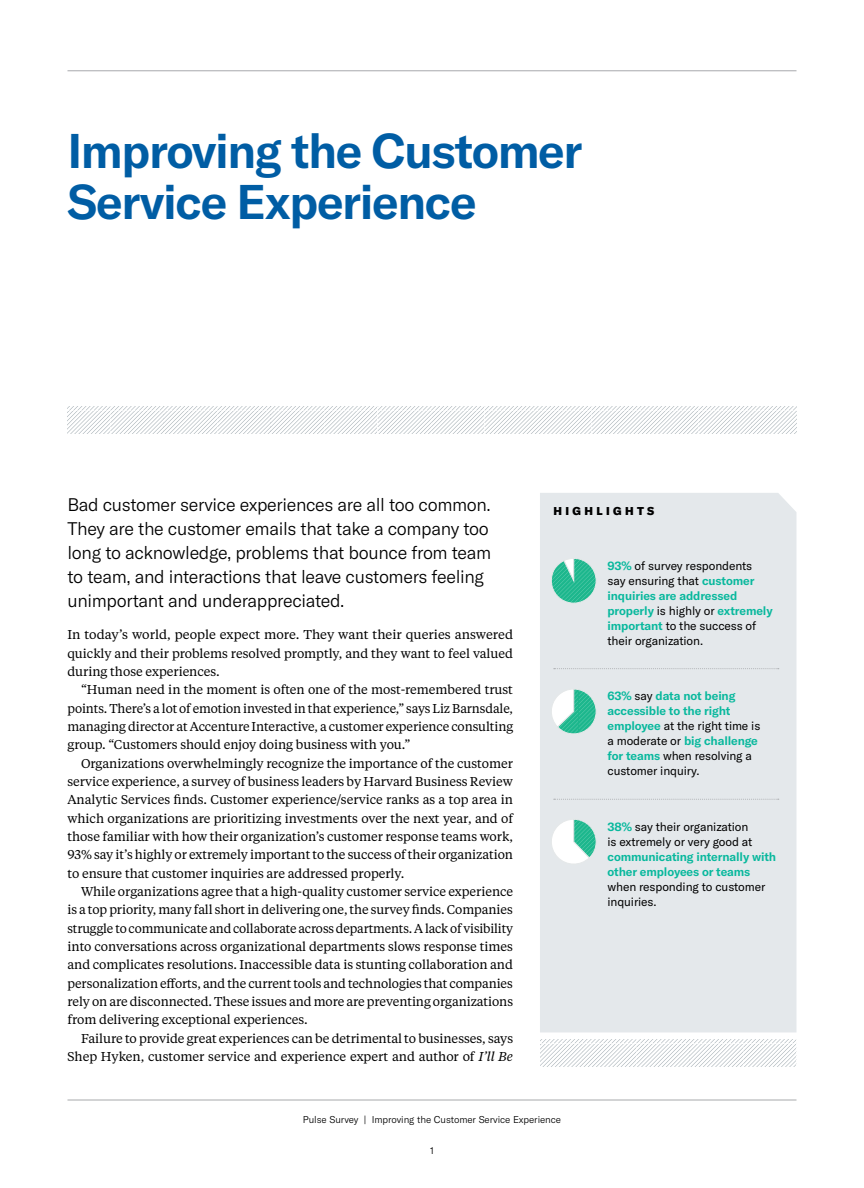
<style>
.page{position:relative;width:864px;height:1188px;background:#fff}
.page>*{position:absolute;margin:0;border:0;box-sizing:border-box;transform-origin:0 0}
.INT_TITLE{font:600 48px/51px "GT America";letter-spacing:-.03em;color:#005da4}
.INT_INTRO{font:300 18px/24px "GT America";letter-spacing:-.02em;color:#000}
.INT_BODY{font:12.75px/18.3px "Tiempos Text";letter-spacing:-.005em;color:#000;text-align:justify}
.INT_BODY_FIRST{font:12.75px/18.3px "Tiempos Text";letter-spacing:-.005em;color:#000;text-align:justify}
.HIGHLIGHTS_TEXT{font:12px/15px "GT America";letter-spacing:-.01em;color:#000}
.HIGHLIGHTS_TEXT_LAST{font:12px/15px "GT America";letter-spacing:-.01em;color:#000}
.HIGHLIGHTS_TEXT-2{font:600 12px/15px "GT America";letter-spacing:-.01em;color:#08b89d}
.t1{font:900 11.25px "GT America";letter-spacing:.3em;color:#000}
.t2{font:300 9.75px "GT America";letter-spacing:-.01em;color:#000}
.s1{font-style:italic}
.s2{font-weight:600;color:#08b89d}
.s3{font-weight:400;color:#000}
</style>
<div class="page">
<hr style="left:0;top:0;width:1px;height:1188px;background:#e4e8eb">
<div style="left:540px;top:493px;width:256px;height:539px;background:#e4e8eb"></div>
<svg style="left:68px;top:407px;width:728px;height:27px"></svg>
<svg style="left:540px;top:1040px;width:256px;height:26px"></svg>
<hr style="left:68px;top:1100px;width:728px;height:1px;background:#a7a9ac">
<hr style="left:68px;top:70px;width:728px;height:1px;background:#a7a9ac">
<svg style="left:551px;top:819px;width:46px;height:46px"></svg>
<svg style="left:551px;top:689px;width:46px;height:45px"></svg>
<svg style="left:551px;top:558px;width:46px;height:46px;background:#6acbb1"></svg>
<svg style="left:554px;top:668px;width:225px;height:1px"></svg>
<svg style="left:554px;top:799px;width:225px;height:1px"></svg>
<p class="INT_TITLE" style="left:68px;top:125px;width:517px">Improving the Customer<br>Service Experience</p>
<p class="INT_INTRO" style="left:68px;top:493px;width:425px">Bad customer service experiences are all too common.<br>They are the customer emails that take a company too long to acknowledge, problems that bounce from team to team, and interactions that leave customers feeling unimportant and underappreciated.</p>
<p class="INT_BODY_FIRST" style="left:68px;top:625px;width:447px">In today’s world, people expect more. They want their queries answered quickly and their problems resolved promptly, and they want to feel valued during those experiences.</p>
<p class="INT_BODY" style="left:68px;top:680px;width:447px;text-indent:14px">“Human need in the moment is often one of the most-remembered trust points. There’s a lot of emotion invested in that experience,” says Liz Barnsdale, managing director at Accenture Interactive, a customer experience consulting group. “Customers should enjoy doing business with you.”</p>
<p class="INT_BODY" style="left:68px;top:753px;width:447px;text-indent:14px">Organizations overwhelmingly recognize the importance of the customer service experience, a survey of business leaders by Harvard Business Review Analytic Services finds. Customer experience/service ranks as a top area in which organizations are prioritizing investments over the next year, and of those familiar with how their organization’s customer response teams work, 93% say it’s highly or extremely important to the success of their organization to ensure that customer inquiries are addressed properly.</p>
<p class="INT_BODY" style="left:68px;top:882px;width:447px;text-indent:14px">While organizations agree that a high-quality customer service experience is a top priority, many fall short in delivering one, the survey finds. Companies struggle to communicate and collaborate across departments. A lack of visibility into conversations across organizational departments slows response times and complicates resolutions. Inaccessible data is stunting collaboration and personalization efforts, and the current tools and technologies that companies rely on are disconnected. These issues and more are preventing organizations from delivering exceptional experiences.</p>
<p class="INT_BODY" style="left:68px;top:1028px;width:447px;text-align:right">Failure to provide great experiences can be detrimental to businesses, says<br>Shep Hyken, customer service and experience expert and author of <span class="s1">I’ll Be</span></p>
<p class="t1" style="left:554px;top:504px;width:102px">HIGHLIGHTS</p>
<p class="HIGHLIGHTS_TEXT" style="left:608px;top:558px;width:167px"><span class="s2">93%</span> of survey respondents say ensuring that <span class="s2">customer inquiries are addressed properly</span> is highly or <span class="s2">extremely important</span> to the success of their organization.</p>
<p class="HIGHLIGHTS_TEXT-2" style="left:608px;top:688px;width:154px">63% <span class="s3">say</span> data not being accessible to the right employee <span class="s3">at the right time is a moderate or</span> big challenge for teams <span class="s3">when resolving a customer inquiry.</span></p>
<p class="HIGHLIGHTS_TEXT_LAST" style="left:608px;top:819px;width:170px"><span class="s2">38%</span> say their organization<br>is extremely or very good at <span class="s2">communicating internally with other employees or teams </span>when responding to customer inquiries.</p>
<p class="t2" style="left:303px;top:1114px;width:260px">Pulse Survey | Improving the Customer Service Experience</p>
<p class="t2" style="left:430px;top:1145px;width:5px">1</p>
</div>
